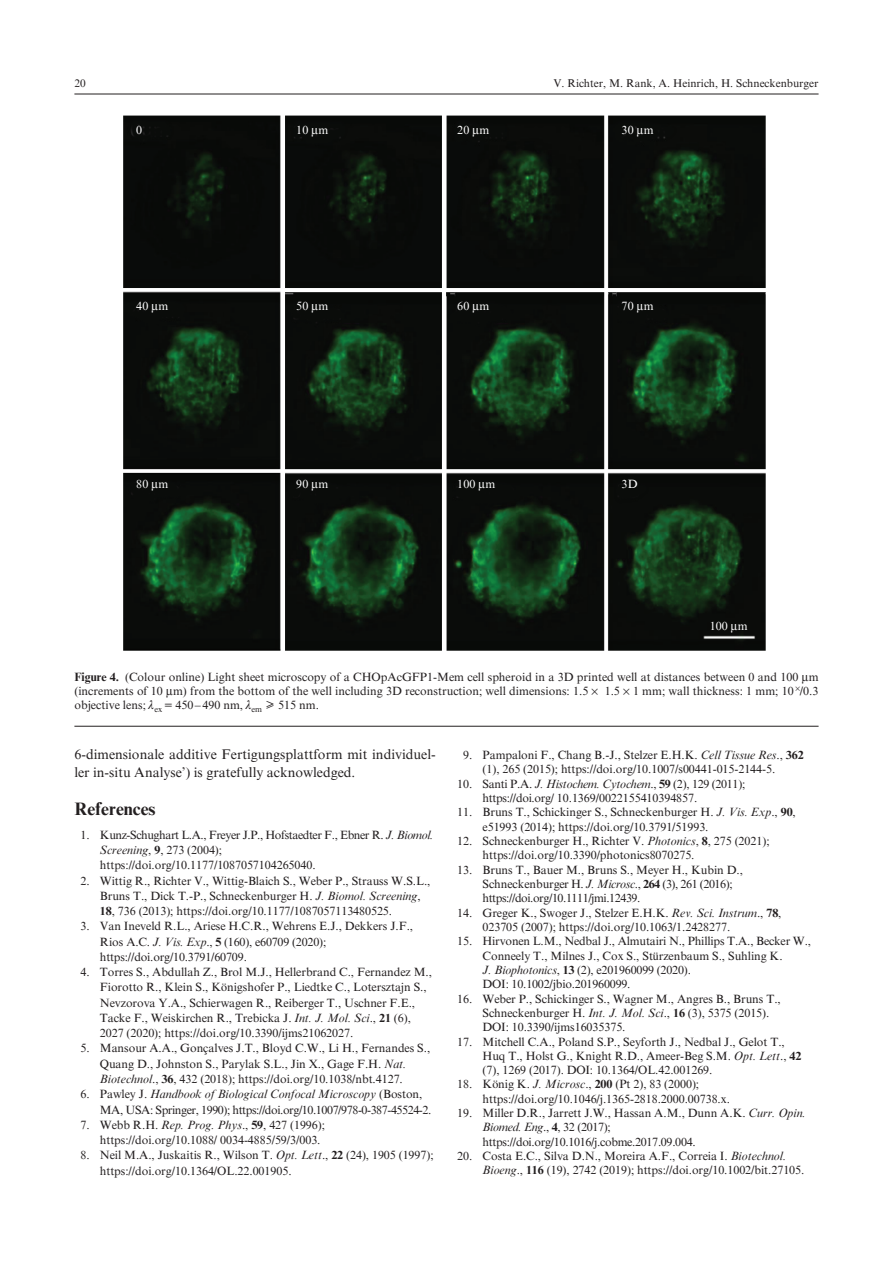
<style>
.page{position:relative;width:893px;height:1263px;background:#fff}
.page>*{position:absolute;margin:0;border:0;box-sizing:border-box;transform-origin:0 0}
.t1{font:700 18px "Times QE";color:#231f20}
.t2{font:13.95px/17.7px "Times QE";color:#231f20}
.t3{font:12px/14.4px "Times QE";letter-spacing:-.005em;color:#231f20}
.t4{font:12px/14.4px "Times QE";letter-spacing:-.025em;color:#231f20}
.t5{font:12px "Times QE";letter-spacing:-.035em;color:#231f20}
.t6{font:12px "Times QE Inclined";letter-spacing:-.005em;color:#231f20}
.t7{font:12px "Times QE";letter-spacing:.005em;color:#fff}
.t8{font:11.25px "Times QE";color:#231f20}
.s1{font-weight:700}
.s2{font-family:"Times QE Inclined"}
.s3{font-family:"Times"}
.s4{font-family:"Times QE"}
</style>
<div class="page">
<hr style="left:74px;top:94px;width:745px;height:1px;background:#231f20">
<hr style="left:74px;top:726px;width:745px;height:1px;background:#231f20">
<img style="left:123px;top:115px;width:643px;height:536px">
<svg style="left:312px;top:128px;width:6px;height:9px"></svg>
<svg style="left:473px;top:128px;width:6px;height:9px"></svg>
<svg style="left:637px;top:128px;width:7px;height:9px"></svg>
<svg style="left:152px;top:303px;width:6px;height:9px"></svg>
<svg style="left:312px;top:303px;width:6px;height:9px"></svg>
<svg style="left:473px;top:303px;width:6px;height:9px"></svg>
<svg style="left:637px;top:303px;width:7px;height:9px"></svg>
<svg style="left:152px;top:482px;width:6px;height:9px"></svg>
<svg style="left:312px;top:482px;width:6px;height:9px"></svg>
<svg style="left:479px;top:482px;width:6px;height:9px"></svg>
<svg style="left:731px;top:624px;width:7px;height:8px"></svg>
<p class="t8" style="left:74px;top:77px;width:13px">20</p>
<p class="t8" style="left:553px;top:77px;width:267px">V. Richter, M. Rank, A. Heinrich, H. Schneckenburger</p>
<p class="t7" style="left:136px;top:123px;width:7px">0</p>
<p class="t7" style="left:296px;top:123px;width:33px">10 m</p>
<p class="t7" style="left:457px;top:123px;width:33px">20 m</p>
<p class="t7" style="left:622px;top:123px;width:33px">30 m</p>
<p class="t7" style="left:136px;top:299px;width:33px">40 m</p>
<p class="t7" style="left:296px;top:299px;width:33px">50 m</p>
<p class="t7" style="left:457px;top:299px;width:33px">60 m</p>
<p class="t7" style="left:622px;top:299px;width:33px">70 m</p>
<p class="t7" style="left:136px;top:478px;width:33px">80 m</p>
<p class="t7" style="left:296px;top:478px;width:33px">90 m</p>
<p class="t7" style="left:457px;top:478px;width:40px">100 m</p>
<p class="t7" style="left:622px;top:478px;width:17px">3D</p>
<p class="t7" style="left:710px;top:619px;width:40px">100 m</p>
<p class="t3" style="left:74px;top:669px;width:746px"><span class="s1">Figure 4.</span> (Colour online) Light sheet microscopy of a CHOpAcGFP1-Mem cell spheroid in a 3D printed well at distances between 0 and 100 m (increments of 10 m) from the bottom of the well including 3D reconstruction; well dimensions: 1.5</p>
<p class="t3" style="left:605px;top:684px;width:215px">1.5 1 mm; wall thickness: 1 mm; 10 /0.3</p>
<p class="t3" style="left:74px;top:698px;width:189px">objective lens; ●<sub>ex</sub> = 450 –490 nm, ●<sub>em</sub></p>
<p class="t3" style="left:278px;top:698px;width:42px">515 nm.</p>
<p class="t2" style="left:74px;top:745px;width:363px">6-dimensionale additive Fertigungsplattform mit individuel&shy;ler in-situ Analyse’) is gratefully acknowledged.</p>
<h1 class="t1" style="left:74px;top:799px;width:83px">References</h1>
<p class="t3" style="left:100px;top:827px;width:335px;line-height:15.3px;text-indent:-20px">1. Kunz-Schughart L.A., Freyer J.P., Hofstaedter F., Ebner R. <span class="s2">J. Biomol.<br>Screening</span>, <span class="s1">9</span>, 273 (2004); https://doi.org/10.1177/1087057104265040.</p>
<p class="t3" style="left:100px;top:873px;width:332px;line-height:15.3px;text-indent:-20px">2. Wittig R., Richter V., Wittig-Blaich S., Weber P., Strauss W.S.L.,<br>Bruns T., Dick T.-P., Schneckenburger H. <span class="s2">J. Biomol. Screening</span>,<br><span class="s1">18</span>, 736 (2013); https://doi.org/10.1177/1087057113480525.</p>
<p class="t3" style="left:100px;top:919px;width:315px;line-height:15.3px;text-indent:-20px">3. Van Ineveld R.L., Ariese H.C.R., Wehrens E.J., Dekkers J.F.,<br>Rios A.C. <span class="s2">J. Vis. Exp</span>., <span class="s1">5</span> (160), e60709 (2020); https://doi.org/10.3791/60709.</p>
<p class="t3" style="left:100px;top:964px;width:334px;line-height:15.3px;text-indent:-19px">4. Torres S., Abdullah Z., Brol M.J., Hellerbrand C., Fernandez M., Fiorotto R., Klein S., K<span class="s3">ö</span>nigshofer P., Liedtke C., Lotersztajn S., Nevzorova Y.A., Schierwagen R., Reiberger T., Uschner F.E., Tacke F., Weiskirchen R., Trebicka J. <span class="s2">Int. J. Mol. Sci</span>., <span class="s1">21</span> (6), 2027 (2020); https://doi.org/10.3390/ijms21062027.</p>
<p class="t3" style="left:100px;top:1041px;width:332px;line-height:15.3px;text-indent:-20px">5. Mansour A.A., Gon<span class="s3">ç</span>alves J.T., Bloyd C.W., Li H., Fernandes S.,<br>Quang D., Johnston S., Parylak S.L., Jin X., Gage F.H. <span class="s2">Nat.<br>Biotechnol</span>., <span class="s1">36</span>, 432 (2018); https://doi.org/10.1038/nbt.4127.</p>
<p class="t6" style="left:80px;top:1087px;width:344px"><span class="s4">6. Pawley J.</span> Handbook of Biological Confocal Microscopy <span class="s4">(Boston,</span></p>
<p class="t5" style="left:100px;top:1103px;width:333px">MA, USA: Springer, 1990); https://doi.org/10.1007/978-0-387-45524-2.</p>
<p class="t3" style="left:100px;top:1117px;width:227px;line-height:15.3px;text-indent:-20px">7. Webb R.H. <span class="s2">Rep. Prog. Phys</span>., <span class="s1">59</span>, 427 (1996); https://doi.org/10.1088/ 0034-4885/59/3/003.</p>
<p class="t3" style="left:100px;top:1148px;width:335px;line-height:15.3px;text-indent:-20px">8. Neil M.A., Juskaitis R., Wilson T. <span class="s2">Opt. Lett</span>., <span class="s1">22</span> (24), 1905 (1997); https://doi.org/10.1364/OL.22.001905.</p>
<p class="t3" style="left:483px;top:748px;width:323px;text-indent:-20px">9. Pampaloni F., Chang B.-J., Stelzer E.H.K. <span class="s2">Cell Tissue Res</span>., <span class="s1">362 </span>(1), 265 (2015); https://doi.org/10.1007/s00441-015-2144-5.</p>
<p class="t3" style="left:483px;top:776px;width:264px;text-indent:-25px">10. Santi P.A. <span class="s2">J. Histochem. Cytochem</span>., <span class="s1">59</span> (2), 129 (2011); https://doi.org/ 10.1369/0022155410394857.</p>
<p class="t3" style="left:483px;top:805px;width:315px;text-indent:-26px">11. Bruns T., Schickinger S., Schneckenburger H. <span class="s2">J. Vis. Exp</span>., <span class="s1">90</span>, e51993 (2014); https://doi.org/10.3791/51993.</p>
<p class="t3" style="left:483px;top:834px;width:289px;text-indent:-26px">12. Schneckenburger H., Richter V. <span class="s2">Photonics</span>, <span class="s1">8</span>, 275 (2021); https://doi.org/10.3390/photonics8070275.</p>
<p class="t3" style="left:483px;top:862px;width:262px;text-indent:-25px">13. Bruns T., Bauer M., Bruns S., Meyer H., Kubin D.,<br>Schneckenburger H. <span class="s2">J. Microsc</span>., <span class="s1">264</span> (3), 261 (2016); https://doi.org/10.1111/jmi.12439.</p>
<p class="t3" style="left:482px;top:905px;width:301px;text-indent:-25px">14. Greger K., Swoger J., Stelzer E.H.K. <span class="s2">Rev. Sci. Instrum</span>., <span class="s1">78</span>,<br>023705 (2007); https://doi.org/10.1063/1.2428277.</p>
<p class="t3" style="left:482px;top:934px;width:330px;text-indent:-25px">15. Hirvonen L.M., Nedbal J., Almutairi N., Phillips T.A., Becker W., Conneely T., Milnes J., Cox S., St<span class="s3">ü</span>rzenbaum S., Suhling K.<br><span class="s2">J. Biophotonics</span>, <span class="s1">13</span> (2), e201960099 (2020).<br>DOI: 10.1002/jbio.201960099.</p>
<p class="t3" style="left:482px;top:991px;width:300px;text-indent:-26px">16. Weber P., Schickinger S., Wagner M., Angres B., Bruns T.,<br>Schneckenburger H. <span class="s2">Int. J. Mol. Sci</span>., <span class="s1">16</span> (3), 5375 (2015).<br>DOI: 10.3390/ijms16035375.</p>
<p class="t3" style="left:482px;top:1034px;width:320px;text-indent:-26px">17. Mitchell C.A., Poland S.P., Seyforth J., Nedbal J., Gelot T.,<br>Huq T., Holst G., Knight R.D., Ameer-Beg S.M. <span class="s2">Opt. Lett</span>., <span class="s1">42 </span>(7), 1269 (2017). DOI: 10.1364/OL.42.001269.</p>
<p class="t3" style="left:482px;top:1077px;width:249px;text-indent:-26px">18. K<span class="s3">ö</span>nig K. <span class="s2">J. Microsc</span>., <span class="s1">200</span> (Pt 2), 83 (2000); https://doi.org/10.1046/j.1365-2818.2000.00738.x.</p>
<p class="t4" style="left:483px;top:1106px;width:325px;text-indent:-26px">19. Miller D.R., Jarrett J.W., Hassan A.M., Dunn A.K. <span class="s2">Curr. Opin.<br>Biomed. Eng</span>., <span class="s1">4</span>, 32 (2017); https://doi.org/10.1016/j.cobme.2017.09.004.</p>
<p class="t3" style="left:483px;top:1149px;width:323px;text-indent:-26px">20. Costa E.C., Silva D.N., Moreira A.F., Correia I. <span class="s2">Biotechnol.<br>Bioeng</span>., <span class="s1">116</span> (19), 2742 (2019); https://doi.org/10.1002/bit.27105.</p>
</div>
